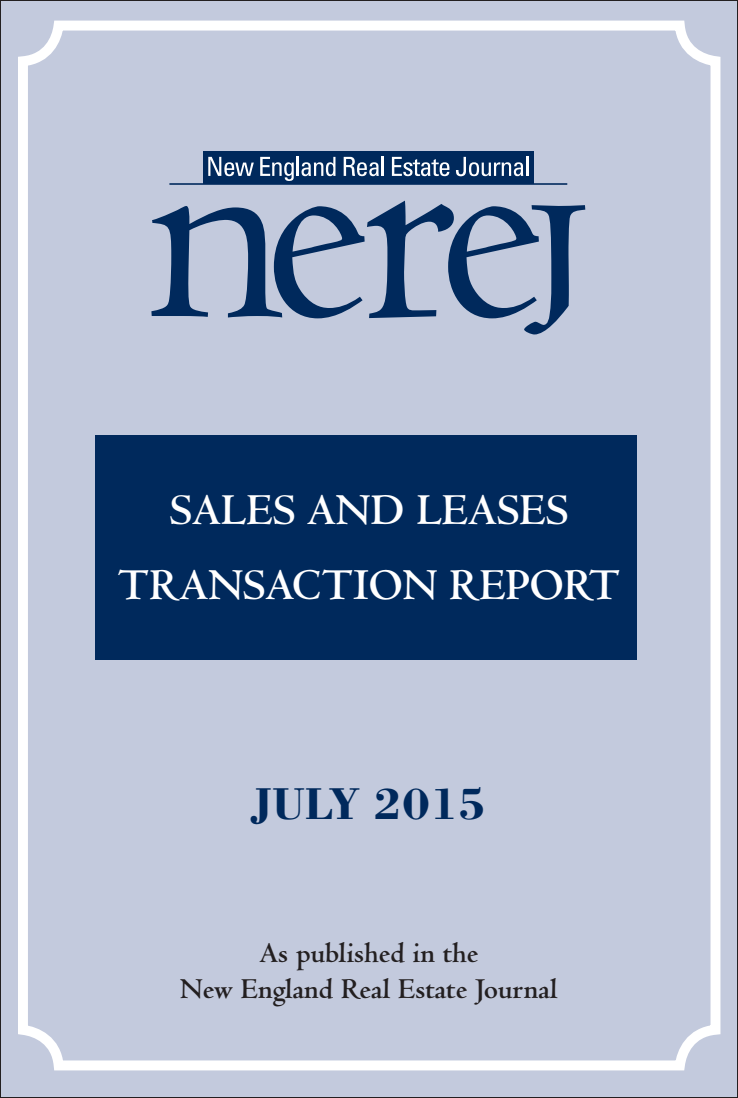
<style>
.page{position:relative;width:738px;height:1098px;background:#c3cadd}
.page>*{position:absolute;margin:0;border:0;box-sizing:border-box;transform-origin:0 0}
.t1{font:700 46px/75.7px "Centaur";color:#fff}
.t2{font:700 46px "Bodoni";color:#00295c}
.t3{font:700 30px/36px "Centaur";color:#231f20;text-align:center}
</style>
<div class="page">
<div style="left:95px;top:435px;width:542px;height:225px;background:#00295c"></div>
<div style="left:18px;top:21px;width:702px;height:1049px;border:10px solid #fff;border-radius:36px"></div>
<svg style="left:151px;top:201px;width:434px;height:133px"></svg>
<hr style="left:169px;top:183px;width:398px;height:2px;background:#00295c">
<div style="left:203px;top:152px;width:331px;height:32px;background:#00295c"></div>
<svg style="left:208px;top:157px;width:46px;height:19px"></svg>
<svg style="left:260px;top:157px;width:75px;height:24px"></svg>
<svg style="left:344px;top:157px;width:40px;height:19px"></svg>
<svg style="left:392px;top:157px;width:57px;height:19px"></svg>
<svg style="left:456px;top:157px;width:72px;height:19px"></svg>
<h1 class="t1" style="left:117px;top:473px;width:443px;text-indent:52px">sales and leaseS<br>TRANSACTION report</h1>
<h1 class="t2" style="left:252px;top:775px;width:236px">JULY 2015</h1>
<p class="t3" style="left:180px;top:935px;width:379px">As published in the<br>New England Real Estate Journal</p>
</div>
